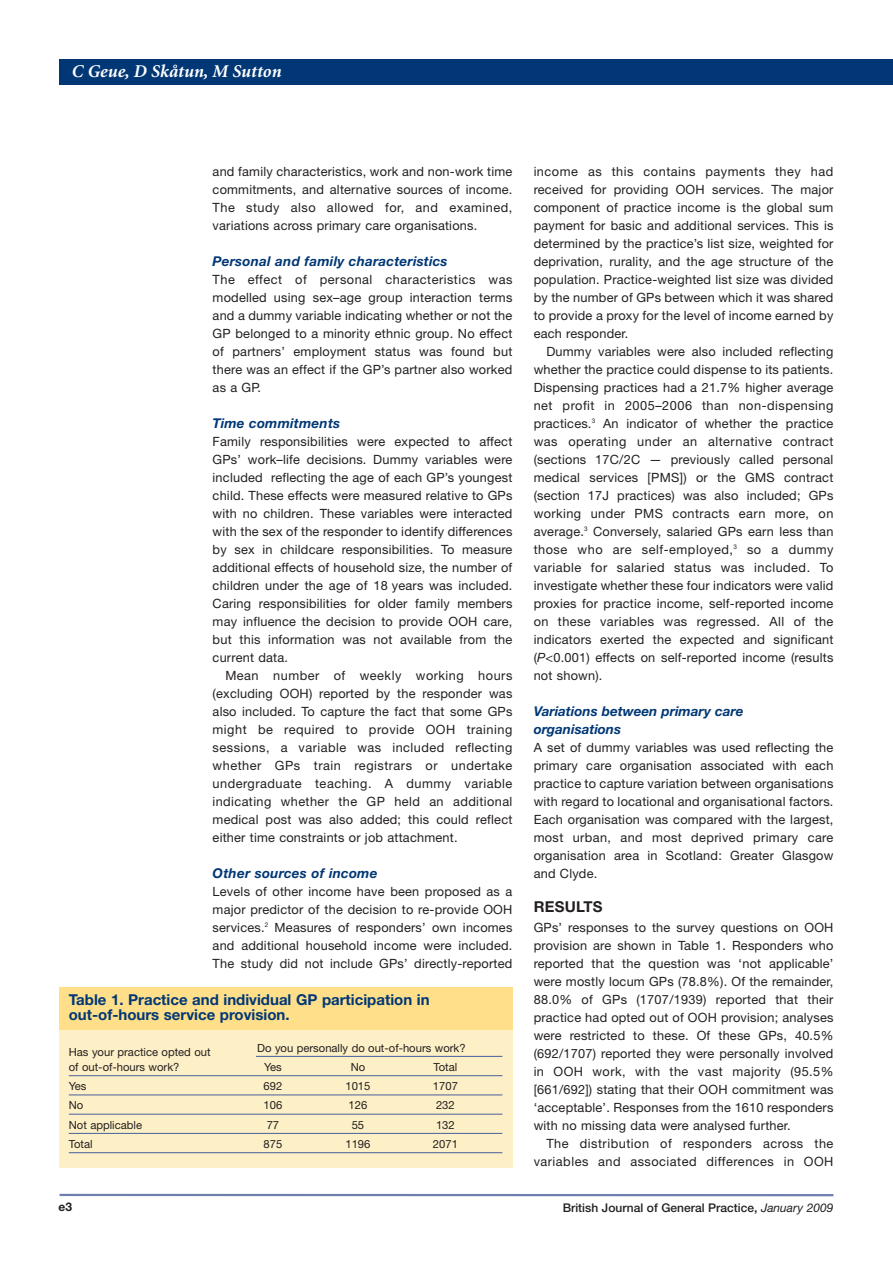
<style>
.page{position:relative;width:893px;height:1263px;background:#fff}
.page>*{position:absolute;margin:0;border:0;box-sizing:border-box;transform-origin:0 0}
.t1{font:italic 700 18px "Minion";color:#fff}
.t2{font:700 15px/15px "Helvetica Neue";color:#013775}
.t3{font:700 15px "Helvetica Neue";letter-spacing:.015em;color:#231f20}
.t4{font:italic 700 13.5px/18px "Helvetica Neue";letter-spacing:.015em;color:#013775}
.t5{font:12.75px/18px "Helvetica Neue";letter-spacing:.015em;color:#231f20;text-align:justify}
.t6{font:12.75px/18px "Helvetica Neue";letter-spacing:.04em;color:#231f20;text-align:right}
.t7{font:500 12px "Helvetica Neue";color:#231f20}
.t8{font:700 12px "Helvetica Neue";color:#231f20}
.t9{font:11.25px "Helvetica Neue";color:#231f20}
.s1{font-style:italic}
.s2{font-weight:400;font-style:italic}
</style>
<div class="page">
<div style="left:60px;top:60px;width:833px;height:25px;background:#013775"></div>
<hr style="left:60px;top:1194px;width:773px;height:2px;background:#6e7fad">
<div style="left:59px;top:987px;width:453px;height:180px;background:#fef0c6"></div>
<hr style="left:256px;top:1056px;width:246px;height:1px;background:#596ea1">
<hr style="left:69px;top:1075px;width:433px;height:1px;background:#596ea1">
<hr style="left:69px;top:1094px;width:433px;height:1px;background:#596ea1">
<hr style="left:69px;top:1113px;width:433px;height:2px;background:#596ea1">
<hr style="left:69px;top:1133px;width:433px;height:1px;background:#596ea1">
<hr style="left:69px;top:1152px;width:433px;height:1px;background:#596ea1">
<div style="left:59px;top:987px;width:453px;height:42px;background:#ffdf89"></div>
<h1 class="t1" style="left:72px;top:64px;width:211px">C Geue, D Skåtun, M Sutton</h1>
<p class="t5" style="left:213px;top:163px;width:301px">and family characteristics, work and non-work time commitments, and alternative sources of income.<br>The study also allowed for, and examined, variations across primary care organisations.</p>
<p class="t4" style="left:213px;top:253px;width:236px">Personal and family characteristics</p>
<p class="t5" style="left:213px;top:271px;width:301px">The effect of personal characteristics was modelled using sex–age group interaction terms and a dummy variable indicating whether or not the GP belonged to a minority ethnic group. No effect of partners’ employment status was found but there was an effect if the GP’s partner also worked as a GP.</p>
<p class="t4" style="left:213px;top:415px;width:129px">Time commitments</p>
<p class="t5" style="left:213px;top:433px;width:301px">Family responsibilities were expected to affect GPs’ work–life decisions. Dummy variables were included reflecting the age of each GP’s youngest child. These effects were measured relative to GPs with no children. These variables were interacted with the sex of the responder to identify differences by sex in childcare responsibilities. To measure additional effects of household size, the number of children under the age of 18 years was included.<br>Caring responsibilities for older family members may influence the decision to provide OOH care, but this information was not available from the current data.</p>
<p class="t5" style="left:213px;top:667px;width:301px;text-indent:13px">Mean number of weekly working hours (excluding OOH) reported by the responder was also included. To capture the fact that some GPs might be required to provide OOH training sessions, a variable was included reflecting whether GPs train registrars or undertake undergraduate teaching. A dummy variable indicating whether the GP held an additional medical post was also added; this could reflect either time constraints or job attachment.</p>
<p class="t4" style="left:213px;top:865px;width:166px">Other sources of income</p>
<p class="t5" style="left:213px;top:883px;width:301px">Levels of other income have been proposed as a major predictor of the decision to re-provide OOH services.<sup>2</sup> Measures of responders’ own incomes and additional household income were included.<br>The study did not include GPs’ directly-reported</p>
<p class="t2" style="left:69px;top:993px;width:362px">Table 1. Practice and individual GP participation in out-of-hours service provision.</p>
<p class="t9" style="left:69px;top:1048px;width:143px">Has your practice opted out</p>
<p class="t9" style="left:257px;top:1043px;width:210px">Do you personally do out-of-hours work?</p>
<p class="t9" style="left:69px;top:1063px;width:112px">of out-of-hours work?</p>
<p class="t9" style="left:264px;top:1063px;width:19px">Yes</p>
<p class="t9" style="left:351px;top:1063px;width:16px">No</p>
<p class="t9" style="left:434px;top:1063px;width:25px">Total</p>
<p class="t9" style="left:69px;top:1082px;width:19px">Yes</p>
<p class="t9" style="left:264px;top:1082px;width:20px">692</p>
<p class="t9" style="left:345px;top:1082px;width:27px">1015</p>
<p class="t9" style="left:433px;top:1082px;width:27px">1707</p>
<p class="t9" style="left:69px;top:1101px;width:16px">No</p>
<p class="t9" style="left:264px;top:1101px;width:20px">106</p>
<p class="t9" style="left:349px;top:1101px;width:20px">126</p>
<p class="t9" style="left:436px;top:1101px;width:20px">232</p>
<p class="t9" style="left:69px;top:1120px;width:75px">Not applicable</p>
<p class="t9" style="left:267px;top:1120px;width:14px">77</p>
<p class="t9" style="left:352px;top:1120px;width:14px">55</p>
<p class="t9" style="left:436px;top:1120px;width:20px">132</p>
<p class="t9" style="left:69px;top:1140px;width:25px">Total</p>
<p class="t9" style="left:264px;top:1140px;width:20px">875</p>
<p class="t9" style="left:345px;top:1140px;width:27px">1196</p>
<p class="t9" style="left:433px;top:1140px;width:27px">2071</p>
<p class="t5" style="left:534px;top:164px;width:301px">income as this contains payments they had received for providing OOH services. The major component of practice income is the global sum payment for basic and additional services. This is determined by the practice’s list size, weighted for deprivation, rurality, and the age structure of the population. Practice-weighted list size was divided by the number of GPs between which it was shared to provide a proxy for the level of income earned by each responder.</p>
<p class="t5" style="left:534px;top:344px;width:301px;text-indent:13px">Dummy variables were also included reflecting whether the practice could dispense to its patients.<br>Dispensing practices had a 21.7% higher average net profit in 2005–2006 than non-dispensing practices.<sup>3</sup> An indicator of whether the practice was operating under an alternative contract (sections 17C/2C — previously called personal medical services [PMS]) or the GMS contract (section 17J practices) was also included; GPs working under PMS contracts earn more, on average.<sup>3</sup> Conversely, salaried GPs earn less than those who are self-employed,<sup>3</sup> so a dummy variable for salaried status was included. To investigate whether these four indicators were valid proxies for practice income, self-reported income on these variables was regressed. All of the indicators exerted the expected and significant (<span class="s1">P</span>&lt;0.001) effects on self-reported income (results not shown).</p>
<p class="t4" style="left:534px;top:703px;width:211px">Variations between primary care organisations</p>
<p class="t5" style="left:534px;top:740px;width:301px">A set of dummy variables was used reflecting the primary care organisation associated with each practice to capture variation between organisations with regard to locational and organisational factors.<br>Each organisation was compared with the largest, most urban, and most deprived primary care organisation area in Scotland: Greater Glasgow and Clyde.</p>
<p class="t3" style="left:534px;top:902px;width:71px">RESULTS</p>
<p class="t5" style="left:534px;top:920px;width:301px">GPs’ responses to the survey questions on OOH provision are shown in Table 1. Responders who reported that the question was ‘not applicable’ were mostly locum GPs (78.8%). Of the remainder, 88.0% of GPs (1707/1939) reported that their practice had opted out of OOH provision; analyses were restricted to these. Of these GPs, 40.5% (692/1707) reported they were personally involved in OOH work, with the vast majority (95.5% [661/692]) stating that their OOH commitment was ‘acceptable’. Responses from the 1610 responders with no missing data were analysed further.</p>
<p class="t6" style="left:534px;top:1136px;width:301px">The distribution of responders across the variables and associated differences in OOH</p>
<p class="t8" style="left:58px;top:1202px;width:15px">e3</p>
<p class="t7" style="left:563px;top:1203px;width:272px">British Journal of General Practice, <span class="s2">January 2009</span></p>
</div>
